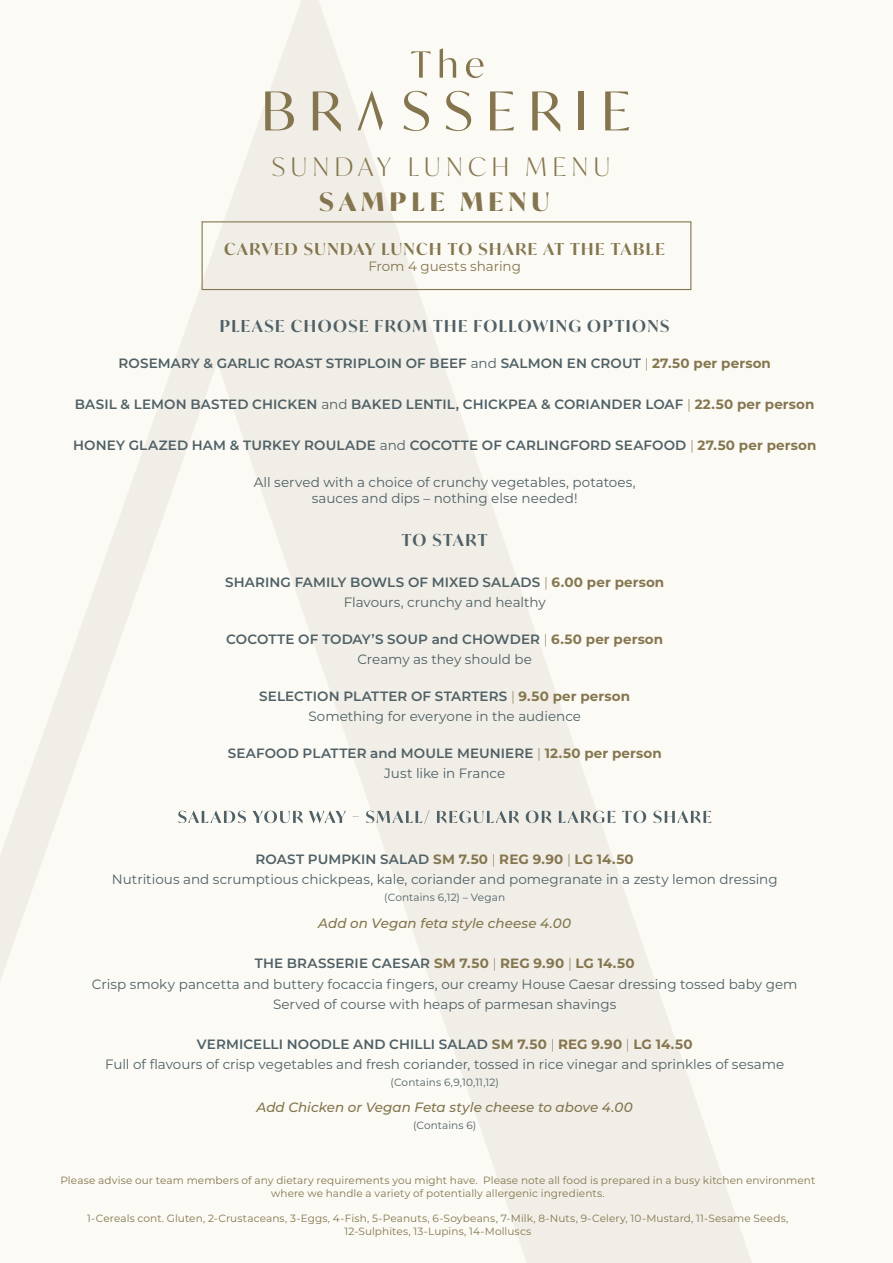
<style>
.page{position:relative;width:893px;height:1263px;background:#fff}
.page>*{position:absolute;margin:0;border:0;box-sizing:border-box;transform-origin:0 0}
.t1{font:300 25.5px "Ivy Mode";letter-spacing:.22em;color:#85764f}
.t2{font:700 25.5px "Ivy Mode";letter-spacing:.2em;color:#84754e}
.t3{font:600 16.5px "Ivy Mode";letter-spacing:.09em;color:#4f6066}
.t4{font:600 16.5px "Ivy Mode";letter-spacing:.09em;color:#84754e}
.t5{font:13.5px/20.4px "Montserrat";color:#4f6066;text-align:center}
.t6{font:600 13.5px/20.4px "Montserrat";letter-spacing:.01em;color:#4f6066;text-align:center}
.t7{font:italic 500 13.5px "Montserrat";color:#84754e}
.t8{font:13.5px "Montserrat";color:#84754e}
.t9{font:10.5px/12.6px "Montserrat";letter-spacing:.01em;color:#84754e;text-align:center}
.t10{font:10.5px "Montserrat";letter-spacing:.01em;color:#4f6066}
.s1{font-weight:400}
.s2{font-weight:300;color:#85764f}
.s3{font-weight:700;color:#85764f}
.s4{font-weight:600}
</style>
<div class="page">
<img style="left:0;top:0;width:893px;height:1263px">
<svg style="left:411px;top:51px;width:20px;height:27px"></svg>
<svg style="left:440px;top:48px;width:16px;height:30px"></svg>
<svg style="left:466px;top:58px;width:17px;height:20px"></svg>
<svg style="left:265px;top:91px;width:29px;height:39px"></svg>
<svg style="left:313px;top:91px;width:28px;height:41px"></svg>
<svg style="left:403px;top:91px;width:26px;height:40px"></svg>
<svg style="left:446px;top:91px;width:25px;height:40px"></svg>
<svg style="left:490px;top:91px;width:24px;height:39px"></svg>
<svg style="left:532px;top:91px;width:28px;height:41px"></svg>
<div style="left:579px;top:91px;width:5px;height:39px;background:#84754e"></div>
<svg style="left:605px;top:91px;width:24px;height:39px"></svg>
<svg style="left:358px;top:91px;width:25px;height:40px"></svg>
<svg style="left:178px;top:810px;width:533px;height:14px"></svg>
<div style="left:202px;top:221px;width:489px;height:69px;border:1px solid #85764f"></div>
<h1 class="t1" style="left:272px;top:150px;width:340px">SUNDAY LUNCH MENU</h1>
<h1 class="t2" style="left:319px;top:184px;width:232px">SAMPLE MENU</h1>
<p class="t4" style="left:224px;top:238px;width:442px">CARVED SUNDAY LUNCH TO SHARE AT THE TABLE</p>
<p class="t8" style="left:368px;top:257px;width:154px">From 4 guests sharing</p>
<p class="t3" style="left:220px;top:314px;width:451px">PLEASE CHOOSE FROM THE FOLLOWING OPTIONS</p>
<p class="t6" style="left:118px;top:353px;width:654px">ROSEMARY &amp; GARLIC ROAST STRIPLOIN OF BEEF <span class="s1">and</span> SALMON EN CROUT <span class="s2">|</span> <span class="s3">27.50 per person</span></p>
<p class="t6" style="left:75px;top:394px;width:741px">BASIL &amp; LEMON BASTED CHICKEN <span class="s1">and</span> BAKED LENTIL, CHICKPEA &amp; CORIANDER LOAF <span class="s2">|</span> <span class="s3">22.50 per person</span></p>
<p class="t6" style="left:73px;top:434px;width:745px">HONEY GLAZED HAM &amp; TURKEY ROULADE <span class="s1">and</span> COCOTTE OF CARLINGFORD SEAFOOD <span class="s2">|</span> <span class="s3">27.50 per person</span></p>
<p class="t5" style="left:254px;top:473px;width:384px;line-height:16.2px">All served with a choice of crunchy vegetables, potatoes, sauces and dips – nothing else needed!</p>
<p class="t3" style="left:402px;top:528px;width:87px">TO START</p>
<p class="t6" style="left:225px;top:571px;width:441px">SHARING FAMILY BOWLS OF MIXED SALADS <span class="s2">|</span> <span class="s3">6.00 per person<br></span><span class="s1">Flavours, crunchy and healthy</span></p>
<p class="t6" style="left:226px;top:628px;width:439px">COCOTTE OF TODAY’S SOUP and CHOWDER <span class="s2">|</span> <span class="s3">6.50 per person<br></span><span class="s1">Creamy as they should be</span></p>
<p class="t5" style="left:259px;top:685px;width:372px"><span class="s4">SELECTION PLATTER OF STARTERS</span> <span class="s2">|</span> <span class="s3">9.50 per person<br></span>Something for everyone in the audience</p>
<p class="t6" style="left:228px;top:742px;width:435px">SEAFOOD PLATTER and MOULE MEUNIERE <span class="s2">|</span> <span class="s3">12.50 per person<br></span><span class="s1">Just like in France</span></p>
<p class="t5" style="left:112px;top:848px;width:667px"><span class="s4">ROAST PUMPKIN SALAD</span> <span class="s3">SM 7.50</span> <span class="s2">|</span> <span class="s3">REG 9.90</span> <span class="s2">|</span> <span class="s3">LG 14.50<br></span>Nutritious and scrumptious chickpeas, kale, coriander and pomegranate in a zesty lemon dressing</p>
<p class="t10" style="left:384px;top:890px;width:122px">(Contains 6,12) – Vegan</p>
<p class="t7" style="left:318px;top:913px;width:254px">Add on Vegan feta style cheese 4.00</p>
<p class="t5" style="left:92px;top:953px;width:707px"><span class="s4">THE BRASSERIE CAESAR</span> <span class="s3">SM 7.50</span> <span class="s2">|</span> <span class="s3">REG 9.90</span> <span class="s2">|</span> <span class="s3">LG 14.50<br></span>Crisp smoky pancetta and buttery focaccia fingers, our creamy House Caesar dressing tossed baby gem<br>Served of course with heaps of parmesan shavings</p>
<p class="t5" style="left:105px;top:1033px;width:680px"><span class="s4">VERMICELLI NOODLE AND CHILLI SALAD</span> <span class="s3">SM 7.50</span> <span class="s2">|</span> <span class="s3">REG 9.90</span> <span class="s2">|</span> <span class="s3">LG 14.50<br></span>Full of flavours of crisp vegetables and fresh coriander, tossed in rice vinegar and sprinkles of sesame</p>
<p class="t10" style="left:391px;top:1075px;width:110px">(Contains 6,9,10,11,12)</p>
<p class="t7" style="left:257px;top:1098px;width:378px">Add Chicken or Vegan Feta style cheese to above 4.00</p>
<p class="t10" style="left:413px;top:1118px;width:65px">(Contains 6)</p>
<p class="t9" style="left:60px;top:1174px;width:756px">Please advise our team members of any dietary requirements you might have. Please note all food is prepared in a busy kitchen environment where we handle a variety of potentially allergenic ingredients.</p>
<p class="t9" style="left:87px;top:1211px;width:703px">1-Cereals cont. Gluten, 2-Crustaceans, 3-Eggs, 4-Fish, 5-Peanuts, 6-Soybeans, 7-Milk, 8-Nuts, 9-Celery, 10-Mustard, 11-Sesame Seeds,<br>12-Sulphites, 13-Lupins, 14-Molluscs</p>
</div>
